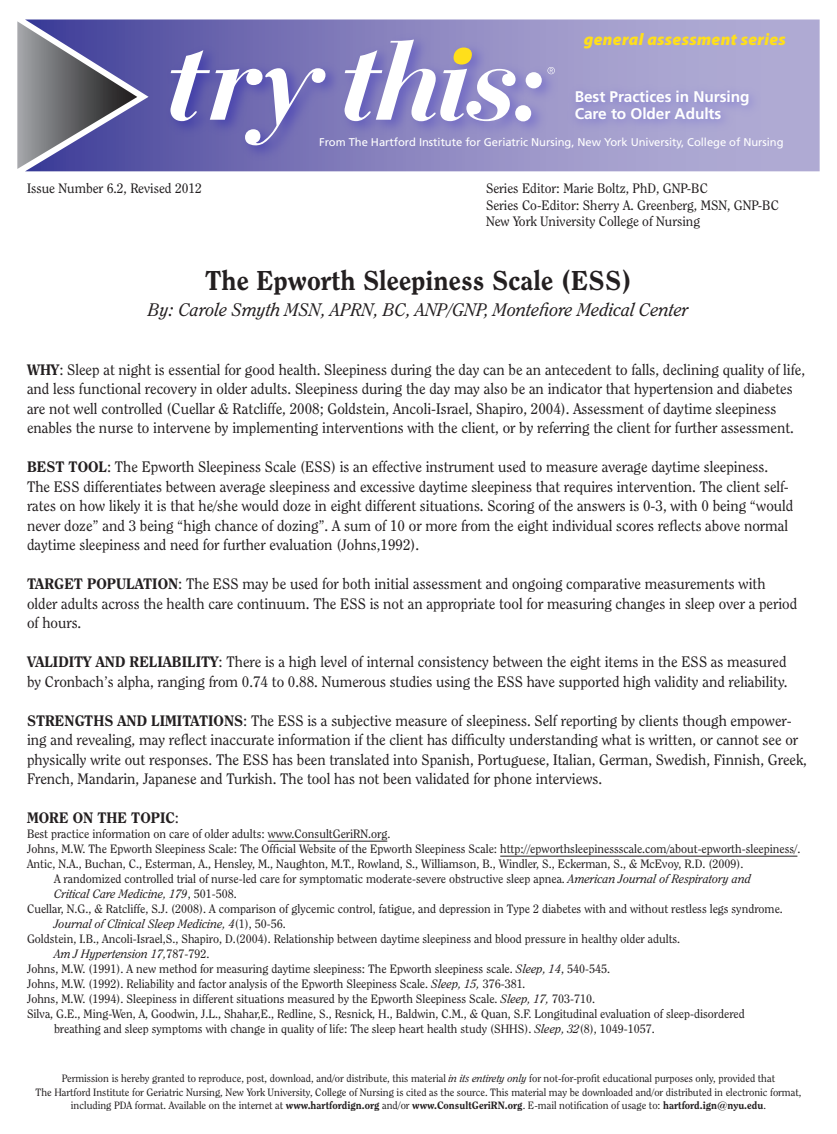
<style>
.page{position:relative;width:837px;height:1134px;background:#fff}
.page>*{position:absolute;margin:0;border:0;box-sizing:border-box;transform-origin:0 0}
.t1{font:800 27px "Clearface IT Cby BT";color:#231f20}
.t2{font:italic 18px "Clearface IT Cby BT";color:#231f20}
.t3{font:italic 900 16.8px "Myriad Pro";letter-spacing:.02em;color:#ffdf1b}
.t4{font:700 15.45px/16.8px "Frutiger";letter-spacing:-.005em;color:#fff}
.t5{font:15px/19.5px "Clearface IT Cby BT";color:#231f20}
.t6{font:800 15px "Clearface IT Cby BT";color:#231f20}
.t7{font:13.5px/16.5px "Clearface IT Cby BT";color:#231f20}
.t8{font:13.5px "Clearface IT Cby BT";color:#201d1e}
.t9{font:12px "Clearface IT Cby BT";color:#231f20}
.t10{font:italic 12px "Clearface IT Cby BT";color:#231f20}
.t11{font:11.25px "Frutiger";letter-spacing:-.005em;color:#fff}
.t12{font:10.5px/13.5px "Clearface IT Cby BT";color:#231f20;text-align:center}
.s1{font-weight:800}
.s2{font-weight:400}
.s3{font-style:italic}
.s4{font-style:normal}
</style>
<div class="page">
<svg style="left:26px;top:20px;width:794px;height:151px;background:#9893c6"></svg>
<svg style="left:17px;top:21px;width:120px;height:148px;background:#717194"></svg>
<img style="left:565px;top:79px;width:248px;height:67px">
<img style="left:162px;top:30px;width:375px;height:134px">
<svg style="left:170px;top:50px;width:155px;height:96px"></svg>
<img style="left:508px;top:62px;width:56px;height:79px">
<svg style="left:345px;top:40px;width:210px;height:81px"></svg>
<hr style="left:268px;top:841px;width:119px;height:1px;background:#231f20">
<hr style="left:500px;top:856px;width:297px;height:1px;background:#231f20">
<p class="t3" style="left:584px;top:28px;width:204px">general assessment series</p>
<p class="t4" style="left:575px;top:88px;width:176px">Best Practices in Nursing<br>Care to Older Adults</p>
<p class="t11" style="left:319px;top:136px;width:466px">From The Hartford Institute for Geriatric Nursing, New York University, College of Nursing</p>
<p class="t8" style="left:27px;top:180px;width:177px">Issue Number 6.2, Revised 2012</p>
<p class="t7" style="left:486px;top:180px;width:295px">Series Editor: Marie Boltz, PhD, GNP-BC<br>Series Co-Editor: Sherry A. Greenberg, MSN, GNP-BC<br>New York University College of Nursing</p>
<h1 class="t1" style="left:205px;top:264px;width:428px">The Epworth Sleepiness Scale (ESS)</h1>
<p class="t2" style="left:148px;top:299px;width:542px">By: Carole Smyth MSN, APRN, BC, ANP/GNP, Montefiore Medical Center</p>
<p class="t5" style="left:27px;top:359px;width:780px"><span class="s1">WHY</span>: Sleep at night is essential for good health. Sleepiness during the day can be an antecedent to falls, declining quality of life, and less functional recovery in older adults. Sleepiness during the day may also be an indicator that hypertension and diabetes are not well controlled (Cuellar &amp; Ratcliffe, 2008; Goldstein, Ancoli-Israel, Shapiro, 2004). Assessment of daytime sleepiness enables the nurse to intervene by implementing interventions with the client, or by referring the client for further assessment.</p>
<p class="t5" style="left:27px;top:457px;width:768px"><span class="s1">BEST TOOL</span>: The Epworth Sleepiness Scale (ESS) is an effective instrument used to measure average daytime sleepiness.<br>The ESS differentiates between average sleepiness and excessive daytime sleepiness that requires intervention. The client self&shy;rates on how likely it is that he/she would doze in eight different situations. Scoring of the answers is 0-3, with 0 being “would never doze” and 3 being “high chance of dozing”. A sum of 10 or more from the eight individual scores reflects above normal daytime sleepiness and need for further evaluation (Johns,1992).</p>
<p class="t5" style="left:27px;top:574px;width:772px"><span class="s1">TARGET POPULATION</span>: The ESS may be used for both initial assessment and ongoing comparative measurements with older adults across the health care continuum. The ESS is not an appropriate tool for measuring changes in sleep over a period of hours.</p>
<p class="t5" style="left:27px;top:652px;width:762px"><span class="s1">VALIDITY AND RELIABILITY</span>: There is a high level of internal consistency between the eight items in the ESS as measured by Cronbach’s alpha, ranging from 0.74 to 0.88. Numerous studies using the ESS have supported high validity and reliability.</p>
<p class="t5" style="left:27px;top:710px;width:781px"><span class="s1">STRENGTHS AND LIMITATIONS</span>: The ESS is a subjective measure of sleepiness. Self reporting by clients though empower&shy;ing and revealing, may reflect inaccurate information if the client has difficulty understanding what is written, or cannot see or physically write out responses. The ESS has been translated into Spanish, Portuguese, Italian, German, Swedish, Finnish, Greek, French, Mandarin, Japanese and Turkish. The tool has not been validated for phone interviews.</p>
<p class="t6" style="left:27px;top:809px;width:154px">MORE ON THE TOPIC<span class="s2">:</span></p>
<p class="t9" style="left:27px;top:827px;width:365px">Best practice information on care of older adults: www.ConsultGeriRN.org.</p>
<p class="t9" style="left:27px;top:842px;width:775px">Johns, M.W. The Epworth Sleepiness Scale: The Official Website of the Epworth Sleepiness Scale: http://epworthsleepinessscale.com/about-epworth-sleepiness/.</p>
<p class="t9" style="left:27px;top:857px;width:718px">Antic, N.A., Buchan, C., Esterman, A., Hensley, M., Naughton, M.T., Rowland, S., Williamson, B., Windler, S., Eckerman, S., &amp; McEvoy, R.D. (2009).</p>
<p class="t9" style="left:54px;top:872px;width:698px">A randomized controlled trial of nurse-led care for symptomatic moderate-severe obstructive sleep apnea. <span class="s3">American Journal of Respiratory and</span></p>
<p class="t10" style="left:54px;top:887px;width:184px">Critical Care Medicine, 179<span class="s4">, 501-508.</span></p>
<p class="t9" style="left:27px;top:902px;width:757px">Cuellar, N.G., &amp; Ratcliffe, S.J. (2008). A comparison of glycemic control, fatigue, and depression in Type 2 diabetes with and without restless legs syndrome.</p>
<p class="t10" style="left:54px;top:917px;width:233px">Journal of Clinical Sleep Medicine, 4<span class="s4">(1), 50-56.</span></p>
<p class="t9" style="left:27px;top:932px;width:655px">Goldstein, I.B., Ancoli-Israel,S., Shapiro, D.(2004). Relationship between daytime sleepiness and blood pressure in healthy older adults.</p>
<p class="t10" style="left:54px;top:947px;width:157px">Am J Hypertension 17,<span class="s4">787-792.</span></p>
<p class="t9" style="left:27px;top:962px;width:585px">Johns, M.W. (1991). A new method for measuring daytime sleepiness: The Epworth sleepiness scale. <span class="s3">Sleep, 14</span>, 540-545.</p>
<p class="t9" style="left:27px;top:977px;width:500px">Johns, M.W. (1992). Reliability and factor analysis of the Epworth Sleepiness Scale. <span class="s3">Sleep, 15,</span> 376-381<span class="s3">.</span></p>
<p class="t9" style="left:27px;top:992px;width:570px">Johns, M.W. (1994). Sleepiness in different situations measured by the Epworth Sleepiness Scale. <span class="s3">Sleep, 17,</span> 703-710.</p>
<p class="t9" style="left:27px;top:1007px;width:719px">Silva, G.E., Ming-Wen, A, Goodwin, J.L., Shahar,E., Redline, S., Resnick, H., Baldwin, C.M., &amp; Quan, S.F. Longitudinal evaluation of sleep-disordered</p>
<p class="t9" style="left:54px;top:1022px;width:602px">breathing and sleep symptoms with change in quality of life: The sleep heart health study (SHHS). <span class="s3">Sleep, 32</span>(8), 1049-1057.</p>
<p class="t12" style="left:36px;top:1071px;width:767px">Permission is hereby granted to reproduce, post, download, and/or distribute, this material <span class="s3">in its entirety only</span> for not-for-profit educational purposes only, provided that<br>The Hartford Institute for Geriatric Nursing, New York University, College of Nursing is cited as the source. This material may be downloaded and/or distributed in electronic format, including PDA format. Available on the internet at <span class="s1">www.hartfordign.org</span> and/or <span class="s1">www.ConsultGeriRN.org</span>. E-mail notification of usage to: <span class="s1">hartford.ign@nyu.edu</span>.</p>
</div>
